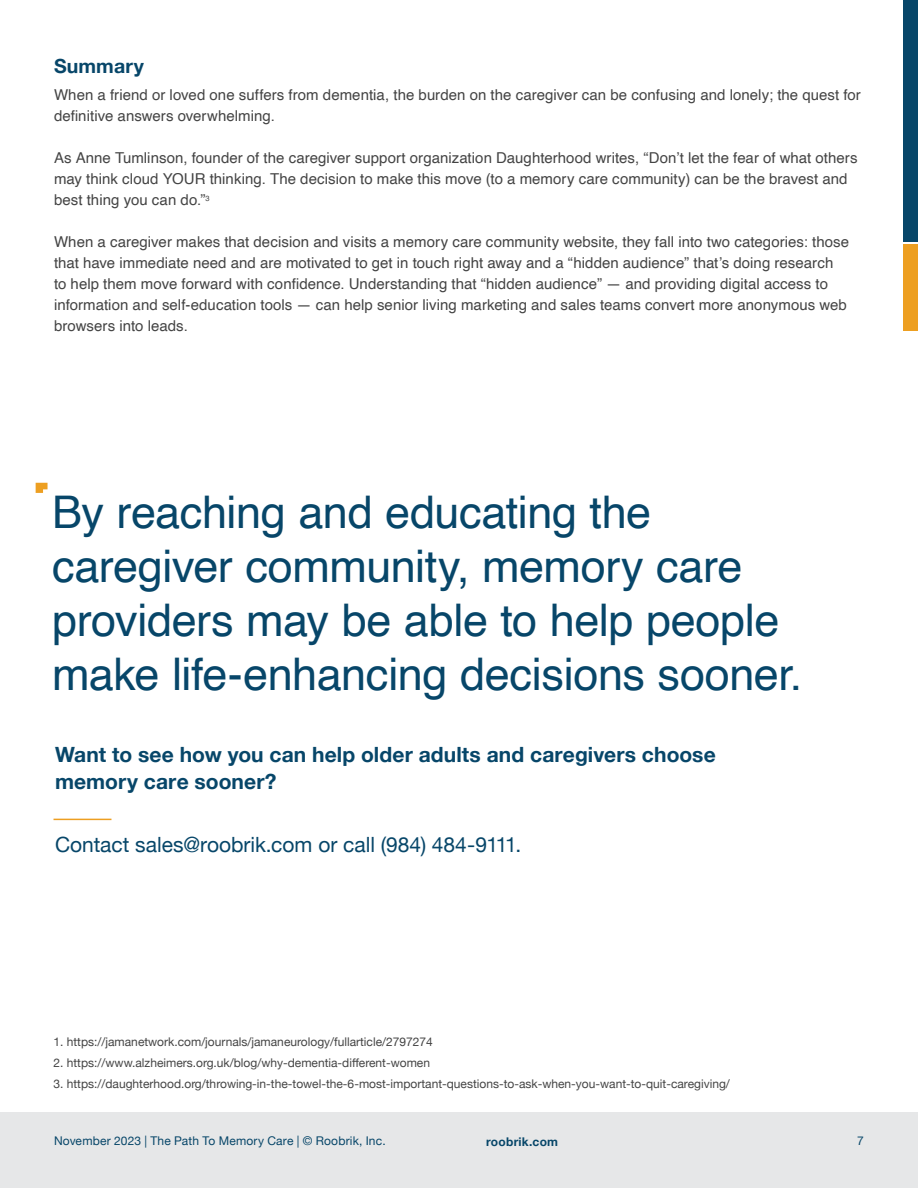
<style>
.page{position:relative;width:918px;height:1188px;background:#fff}
.page>*{position:absolute;margin:0;border:0;box-sizing:border-box;transform-origin:0 0}
.t1{font:45px/54px "Helvetica";letter-spacing:-.01em;color:#074669}
.t2{font:700 21px/27px "Helvetica Neue";letter-spacing:.005em;color:#074669}
.t3{font:21px "Helvetica Neue";color:#074669}
.t4{font:700 19.5px "Helvetica Neue";letter-spacing:.005em;color:#074669}
.t5{font:15px/21px "Helvetica";letter-spacing:.005em;color:#444}
.t6{font:12px "Helvetica Neue";color:#444}
.t7{font:12px "Helvetica Neue";letter-spacing:.015em;color:#074669}
.t8{font:700 12px "Helvetica Neue";letter-spacing:.02em;color:#074669}
</style>
<div class="page">
<div style="left:0;top:1112px;width:918px;height:76px;background:#e6e7e8"></div>
<div style="left:904px;top:0;width:14px;height:241px;background:#074669"></div>
<div style="left:904px;top:244px;width:14px;height:86px;background:#ed9f21"></div>
<svg style="left:36px;top:483px;width:12px;height:10px"></svg>
<hr style="left:54px;top:819px;width:57px;height:1px;background:#ed9f21">
<h3 class="t4" style="left:54px;top:51px;width:91px">Summary</h3>
<p class="t5" style="left:54px;top:85px;width:808px">When a friend or loved one suffers from dementia, the burden on the caregiver can be confusing and lonely; the quest for definitive answers overwhelming.</p>
<p class="t5" style="left:54px;top:148px;width:805px">As Anne Tumlinson, founder of the caregiver support organization Daughterhood writes, “Don’t let the fear of what others may think cloud YOUR thinking. The decision to make this move (to a memory care community) can be the bravest and best thing you can do.”<sup>3</sup></p>
<p class="t5" style="left:54px;top:232px;width:797px">When a caregiver makes that decision and visits a memory care community website, they fall into two categories: those that have immediate need and are motivated to get in touch right away and a “hidden audience” that’s doing research to help them move forward with confidence. Understanding that “hidden audience” — and providing digital access to information and self-education tools — can help senior living marketing and sales teams convert more anonymous web browsers into leads.</p>
<h1 class="t1" style="left:52px;top:487px;width:752px">By reaching and educating the caregiver community, memory care providers may be able to help people make life-enhancing decisions sooner.</h1>
<h2 class="t2" style="left:55px;top:741px;width:662px">Want to see how you can help older adults and caregivers choose memory care sooner?</h2>
<h2 class="t3" style="left:55px;top:829px;width:468px">Contact sales@roobrik.com or call (984) 484-9111.</h2>
<p class="t6" style="left:54px;top:1033px;width:381px">1. https://jamanetwork.com/journals/jamaneurology/fullarticle/2797274</p>
<p class="t6" style="left:54px;top:1054px;width:378px">2. https://www.alzheimers.org.uk/blog/why-dementia-different-women</p>
<p class="t6" style="left:54px;top:1075px;width:678px">3. https://daughterhood.org/throwing-in-the-towel-the-6-most-important-questions-to-ask-when-you-want-to-quit-caregiving/</p>
<p class="t7" style="left:54px;top:1132px;width:333px">November 2023 | The Path To Memory Care | © Roobrik, Inc.</p>
<p class="t8" style="left:486px;top:1132px;width:74px">roobrik.com</p>
<p class="t7" style="left:857px;top:1132px;width:8px">7</p>
</div>
